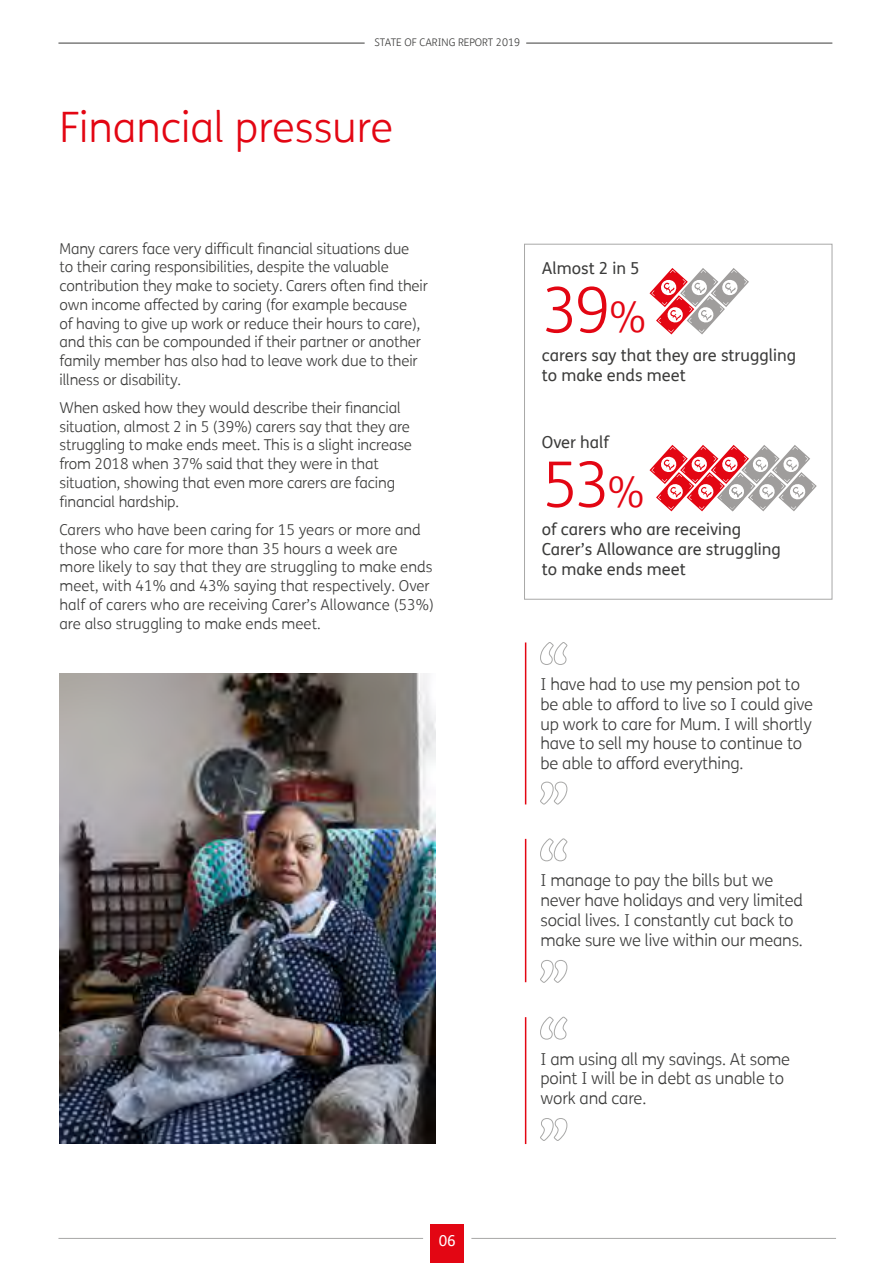
<style>
.page{position:relative;width:893px;height:1263px;background:#fff}
.page>*{position:absolute;margin:0;border:0;box-sizing:border-box;transform-origin:0 0}
.t1{font:300 63px "FS Me";color:#e30613}
.t2{font:300 42px "FS Me";color:#e30613}
.t3{font:300 16.5px/19.8px "FS Me";letter-spacing:-.01em;color:#3c3c3b}
.t4{font:16.5px/19.8px "FS Me";color:#3c3c3b}
.t5{font:300 15px/18.8px "FS Me";letter-spacing:-.01em;color:#3c3c3b}
.t6{font:15px "FS Me";color:#fff}
.t7{font:300 10.5px "FS Me";color:#3c3c3b}
.s1{font-size:42px}
</style>
<div class="page">
<img style="left:60px;top:674px;width:376px;height:470px">
<div style="left:524px;top:244px;width:308px;height:356px;border:1px solid #a8a8a7"></div>
<svg style="left:540px;top:642px;width:28px;height:23px"></svg>
<svg style="left:540px;top:781px;width:28px;height:24px"></svg>
<hr style="left:525px;top:642px;width:1px;height:162px;background:#e30613">
<svg style="left:540px;top:838px;width:28px;height:23px"></svg>
<svg style="left:540px;top:960px;width:28px;height:23px"></svg>
<hr style="left:525px;top:839px;width:1px;height:143px;background:#e30613">
<svg style="left:540px;top:1016px;width:28px;height:24px"></svg>
<svg style="left:540px;top:1118px;width:28px;height:23px"></svg>
<hr style="left:525px;top:1017px;width:1px;height:127px;background:#e30613">
<svg style="left:649px;top:268px;width:100px;height:66px"></svg>
<svg style="left:649px;top:445px;width:168px;height:66px"></svg>
<div style="left:431px;top:1224px;width:33px;height:39px;background:#e30613"></div>
<hr style="left:58px;top:1238px;width:365px;height:1px;background:#a8a8a7">
<hr style="left:471px;top:1238px;width:365px;height:1px;background:#a8a8a7">
<hr style="left:58px;top:43px;width:307px;height:1px;background:#3c3c3b">
<hr style="left:526px;top:43px;width:306px;height:1px;background:#3c3c3b">
<p class="t7" style="left:374px;top:35px;width:147px">STATE OF CARING REPORT 2019</p>
<h2 class="t2" style="left:60px;top:99px;width:335px">Financial pressure</h2>
<p class="t5" style="left:60px;top:238px;width:370px">Many carers face very difficult financial situations due<br>to their caring responsibilities, despite the valuable contribution they make to society. Carers often find their own income affected by caring (for example because<br>of having to give up work or reduce their hours to care), and this can be compounded if their partner or another family member has also had to leave work due to their illness or disability.</p>
<p class="t5" style="left:60px;top:398px;width:354px">When asked how they would describe their financial situation, almost 2 in 5 (39%) carers say that they are struggling to make ends meet. This is a slight increase from 2018 when 37% said that they were in that situation, showing that even more carers are facing financial hardship.</p>
<p class="t5" style="left:60px;top:520px;width:376px">Carers who have been caring for 15 years or more and those who care for more than 35 hours a week are more likely to say that they are struggling to make ends meet, with 41% and 43% saying that respectively. Over half of carers who are receiving Carer’s Allowance (53%) are also struggling to make ends meet.</p>
<p class="t4" style="left:542px;top:258px;width:99px">Almost 2 in 5</p>
<h1 class="t1" style="left:542px;top:267px;width:106px">39<span class="s1">%</span></h1>
<p class="t4" style="left:542px;top:345px;width:256px">carers say that they are struggling to make ends meet</p>
<p class="t4" style="left:542px;top:432px;width:69px">Over half</p>
<h1 class="t1" style="left:542px;top:442px;width:104px">53<span class="s1">%</span></h1>
<p class="t4" style="left:542px;top:519px;width:240px">of carers who are receiving<br>Carer’s Allowance are struggling to make ends meet</p>
<p class="t3" style="left:540px;top:674px;width:274px">I have had to use my pension pot to be able to afford to live so I could give up work to care for Mum. I will shortly have to sell my house to continue to be able to afford everything.</p>
<p class="t3" style="left:540px;top:870px;width:264px">I manage to pay the bills but we never have holidays and very limited social lives. I constantly cut back to make sure we live within our means.</p>
<p class="t3" style="left:540px;top:1048px;width:251px">I am using all my savings. At some point I will be in debt as unable to work and care.</p>
<p class="t6" style="left:439px;top:1230px;width:19px">06</p>
</div>
